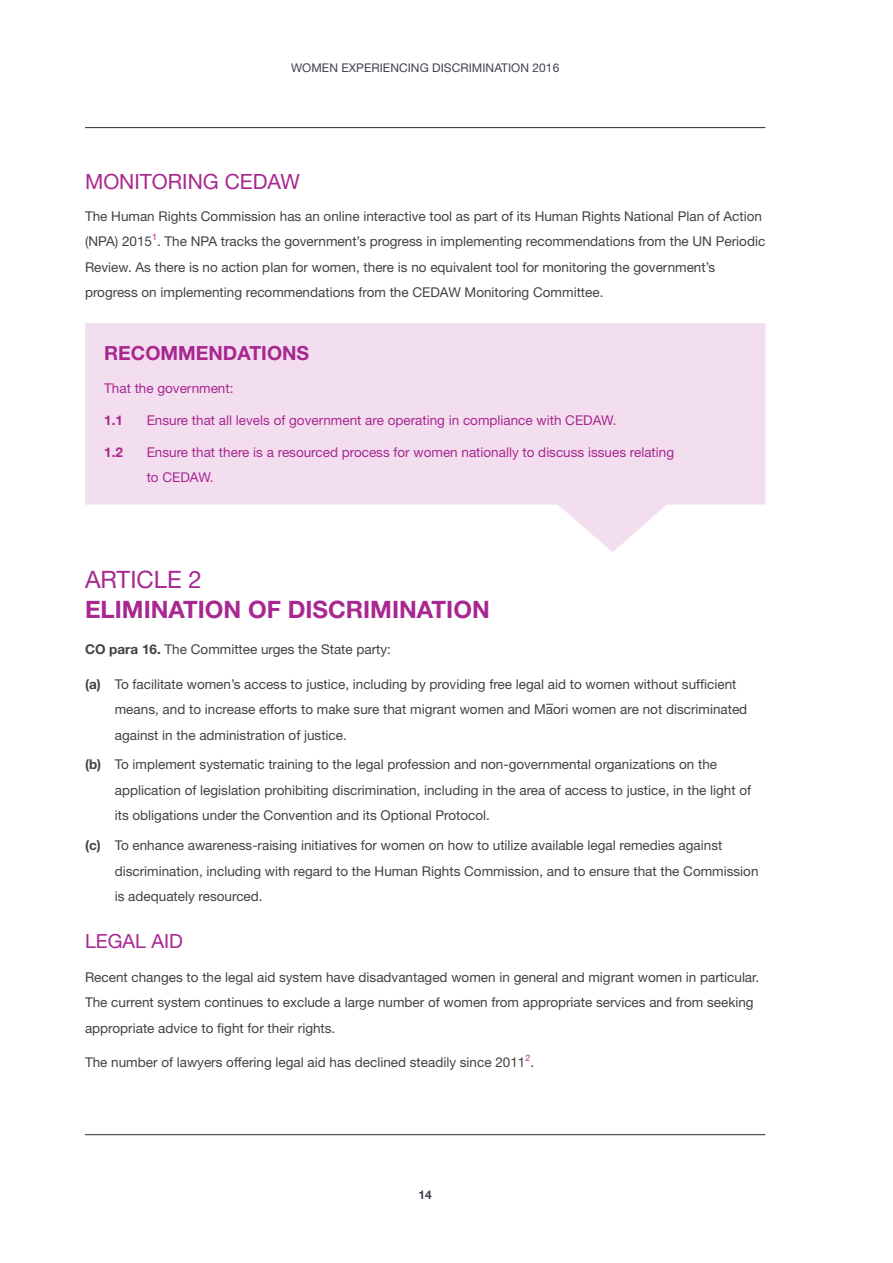
<style>
.page{position:relative;width:893px;height:1263px;background:#fff}
.page>*{position:absolute;margin:0;border:0;box-sizing:border-box;transform-origin:0 0}
.Article_Header_2{font:700 24px "Helvetica Neue";color:#a82790}
.Article_Header_1{font:24px "Helvetica Neue";color:#a82790}
.Subtitle_1{font:21px "Helvetica Neue";color:#a82790}
.Reccomendation_Title{font:700 19.5px "Helvetica Neue";color:#a82790}
.Subtitle_1-2{font:19.5px "Helvetica Neue";color:#a82790}
.Body{font:13.5px/25.5px "Helvetica Neue";color:#414243}
.Reccomendation_List{font:13.5px/25.5px "Helvetica Neue";color:#a82790}
.Reccomendation_Text{font:13.5px "Helvetica Neue";color:#a82790}
.Reccomendation_List-2{font:700 13.5px "Helvetica Neue";color:#a82790}
.t1{font:12px "Helvetica Neue";letter-spacing:.005em;color:#443e4e}
.t2{font:700 12px "Helvetica Neue";color:#443e4e}
.s1{font-weight:700}
</style>
<div class="page">
<hr style="left:85px;top:127px;width:680px;height:1px;background:#443e4e">
<hr style="left:85px;top:1134px;width:680px;height:1px;background:#443e4e">
<svg style="left:85px;top:323px;width:680px;height:229px;fill:#f2deef"></svg>
<p class="t1" style="left:291px;top:61px;width:270px">WOMEN EXPERIENCING DISCRIMINATION 2016</p>
<p class="Subtitle_1" style="left:85px;top:169px;width:216px">MONITORING CEDAW</p>
<p class="Body" style="left:85px;top:203px;width:682px">The Human Rights Commission has an online interactive tool as part of its Human Rights National Plan of Action (NPA) 2015<sup>1</sup>. The NPA tracks the government’s progress in implementing recommendations from the UN Periodic Review. As there is no action plan for women, there is no equivalent tool for monitoring the government’s progress on implementing recommendations from the CEDAW Monitoring Committee.</p>
<p class="Reccomendation_Title" style="left:104px;top:341px;width:207px">RECOMMENDATIONS</p>
<p class="Reccomendation_Text" style="left:104px;top:380px;width:131px">That the government:</p>
<p class="Reccomendation_List-2" style="left:104px;top:411px;width:20px">1.1</p>
<p class="Reccomendation_List" style="left:147px;top:407px;width:471px">Ensure that all levels of government are operating in compliance with CEDAW.</p>
<p class="Reccomendation_List-2" style="left:104px;top:443px;width:20px">1.2</p>
<p class="Reccomendation_List" style="left:147px;top:439px;width:529px">Ensure that there is a resourced process for women nationally to discuss issues relating to CEDAW.</p>
<p class="Article_Header_1" style="left:85px;top:565px;width:118px">ARTICLE 2</p>
<p class="Article_Header_2" style="left:85px;top:595px;width:406px">ELIMINATION OF DISCRIMINATION</p>
<p class="Body" style="left:85px;top:637px;width:307px"><span class="s1">CO para 16.</span> The Committee urges the State party:</p>
<p class="Body" style="left:115px;top:671px;width:634px;text-indent:-30px"><span class="s1">(a)</span> To facilitate women’s access to justice, including by providing free legal aid to women without sufficient means, and to increase efforts to make sure that migrant women and Maori women are not discriminated against in the administration of justice.</p>
<p class="Body" style="left:115px;top:751px;width:638px;text-indent:-30px"><span class="s1">(b)</span> To implement systematic training to the legal profession and non-governmental organizations on the application of legislation prohibiting discrimination, including in the area of access to justice, in the light of its obligations under the Convention and its Optional Protocol.</p>
<p class="Body" style="left:115px;top:832px;width:645px;text-indent:-30px"><span class="s1">(c)</span> To enhance awareness-raising initiatives for women on how to utilize available legal remedies against discrimination, including with regard to the Human Rights Commission, and to ensure that the Commission is adequately resourced.</p>
<p class="Subtitle_1-2" style="left:85px;top:929px;width:99px">LEGAL AID</p>
<p class="Body" style="left:85px;top:964px;width:676px">Recent changes to the legal aid system have disadvantaged women in general and migrant women in particular.<br>The current system continues to exclude a large number of women from appropriate services and from seeking appropriate advice to fight for their rights.</p>
<p class="Body" style="left:85px;top:1049px;width:451px">The number of lawyers offering legal aid has declined steadily since 2011<sup>2</sup>.</p>
<p class="t2" style="left:418px;top:1187px;width:15px">14</p>
</div>
